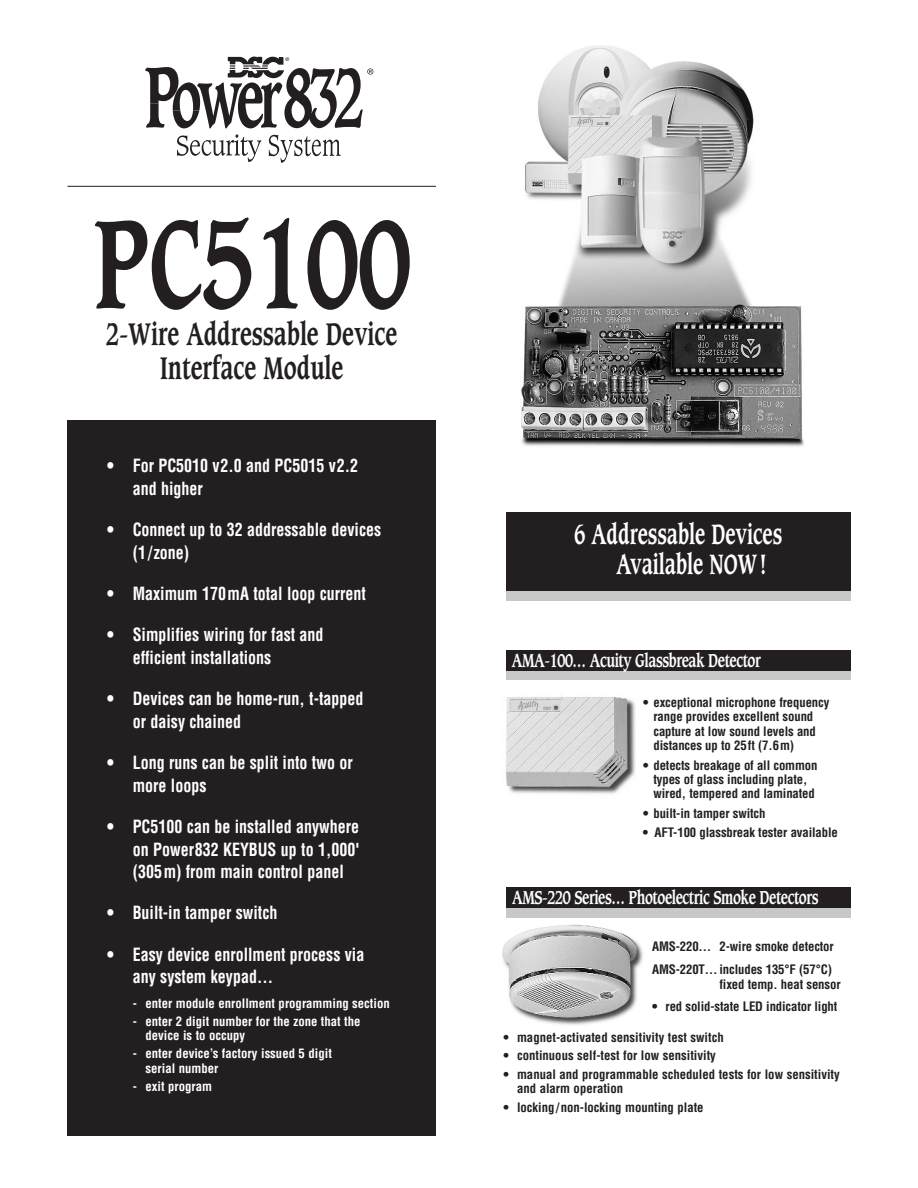
<style>
.page{position:relative;width:918px;height:1188px;background:#fff}
.page>*{position:absolute;margin:0;border:0;box-sizing:border-box;transform-origin:0 0}
.t1{font:700 120.75px "Caxton";color:#231f20;scale:.73 1}
.t2{font:700 30.15px/33.5px "Caxton";color:#231f20;text-align:center;scale:.73 1}
.t3{font:700 27px/30px "Caxton";color:#fff;scale:.7 1}
.t4{font:700 18px "Caxton";letter-spacing:-.03em;color:#fff;scale:.75 1}
.t5{font:700 condensed 17.85px/22.8px "Helvetica";color:#fff;scale:.9 1}
.t6{font:700 condensed 12.75px/14.2px "Helvetica";letter-spacing:-.01em;color:#231f20}
.t7{font:700 condensed 12.75px/14.2px "Helvetica";color:#fff}
</style>
<div class="page">
<div style="left:506px;top:522px;width:345px;height:78px;background:#c7c8ca"></div>
<div style="left:68px;top:420px;width:368px;height:715px;background:#231f20"></div>
<img style="left:521px;top:46px;width:283px;height:401px">
<svg style="left:269px;top:135px;width:72px;height:28px"></svg>
<svg style="left:177px;top:134px;width:84px;height:28px"></svg>
<svg style="left:145px;top:56px;width:228px;height:72px"></svg>
<hr style="left:68px;top:186px;width:368px;height:1px;background:#231f20">
<img style="left:506px;top:697px;width:129px;height:97px">
<div style="left:506px;top:657px;width:345px;height:23px;background:#c7c8ca"></div>
<div style="left:506px;top:650px;width:345px;height:20px;background:#231f20"></div>
<img style="left:502px;top:924px;width:141px;height:101px">
<div style="left:506px;top:894px;width:345px;height:24px;background:#c7c8ca"></div>
<div style="left:506px;top:887px;width:345px;height:21px;background:#231f20"></div>
<div style="left:506px;top:512px;width:345px;height:79px;background:#231f20"></div>
<h1 class="t1" style="left:93px;top:208px;width:437px">PC5100</h1>
<h2 class="t2" style="left:106px;top:320px;width:400px">2-Wire Addressable Device<br>Interface Module</h2>
<h3 class="t5" style="left:133px;top:456px;width:252px;text-indent:-26px">• For PC5010 v2.0 and PC5015 v2.2 and higher</h3>
<h3 class="t5" style="left:133px;top:520px;width:278px;text-indent:-26px">• Connect up to 32 addressable devices (1/zone)</h3>
<h3 class="t5" style="left:107px;top:584px;width:289px">• Maximum 170mA total loop current</h3>
<h3 class="t5" style="left:133px;top:625px;width:214px;text-indent:-26px">• Simplifies wiring for fast and efficient installations</h3>
<h3 class="t5" style="left:133px;top:689px;width:258px;text-indent:-26px">• Devices can be home-run, t-tapped or daisy chained</h3>
<h3 class="t5" style="left:133px;top:752px;width:246px;text-indent:-26px">• Long runs can be split into two or more loops</h3>
<h3 class="t5" style="left:133px;top:816px;width:253px;text-align:justify;text-indent:-26px">• PC5100 can be installed anywhere on Power832 KEYBUS up to 1,000' (305m) from main control panel</h3>
<h3 class="t5" style="left:107px;top:903px;width:191px">• Built-in tamper switch</h3>
<h3 class="t5" style="left:133px;top:944px;width:259px;text-indent:-26px">• Easy device enrollment process via any system keypad…</h3>
<p class="t7" style="left:133px;top:997px;width:259px">- enter module enrollment programming section</p>
<p class="t7" style="left:146px;top:1015px;width:217px;text-indent:-13px">- enter 2 digit number for the zone that the device is to occupy</p>
<p class="t7" style="left:146px;top:1048px;width:188px;text-indent:-13px">- enter device’s factory issued 5 digit serial number</p>
<p class="t7" style="left:133px;top:1080px;width:81px">- exit program</p>
<h3 class="t3" style="left:617px;top:521px;width:238px;text-indent:-42px">6 Addressable Devices<br>Available NOW !</h3>
<h3 class="t4" style="left:512px;top:652px;width:334px">AMA-100… Acuity Glassbreak Detector</h3>
<p class="t6" style="left:653px;top:697px;width:177px;text-indent:-10px">• exceptional microphone frequency range provides excellent sound capture at low sound levels and distances up to 25ft (7.6m)</p>
<p class="t6" style="left:653px;top:759px;width:166px;text-indent:-10px">• detects breakage of all common types of glass including plate, wired, tempered and laminated</p>
<p class="t6" style="left:643px;top:807px;width:124px">• built-in tamper switch</p>
<p class="t6" style="left:643px;top:827px;width:196px">• AFT-100 glassbreak tester available</p>
<h3 class="t4" style="left:512px;top:889px;width:410px">AMS-220 Series… Photoelectric Smoke Detectors</h3>
<p class="t6" style="left:652px;top:936px;width:183px;line-height:23px">AMS-220… 2-wire smoke detector<br>AMS-220T… includes 135°F (57°C)</p>
<p class="t6" style="left:720px;top:978px;width:123px">fixed temp. heat sensor</p>
<p class="t6" style="left:652px;top:1001px;width:187px">• red solid-state LED indicator light</p>
<p class="t6" style="left:504px;top:1031px;width:222px">• magnet-activated sensitivity test switch</p>
<p class="t6" style="left:504px;top:1050px;width:214px">• continuous self-test for low sensitivity</p>
<p class="t6" style="left:517px;top:1068px;width:324px;text-indent:-13px">• manual and programmable scheduled tests for low sensitivity and alarm operation</p>
<p class="t6" style="left:504px;top:1101px;width:202px">• locking/non-locking mounting plate</p>
</div>
